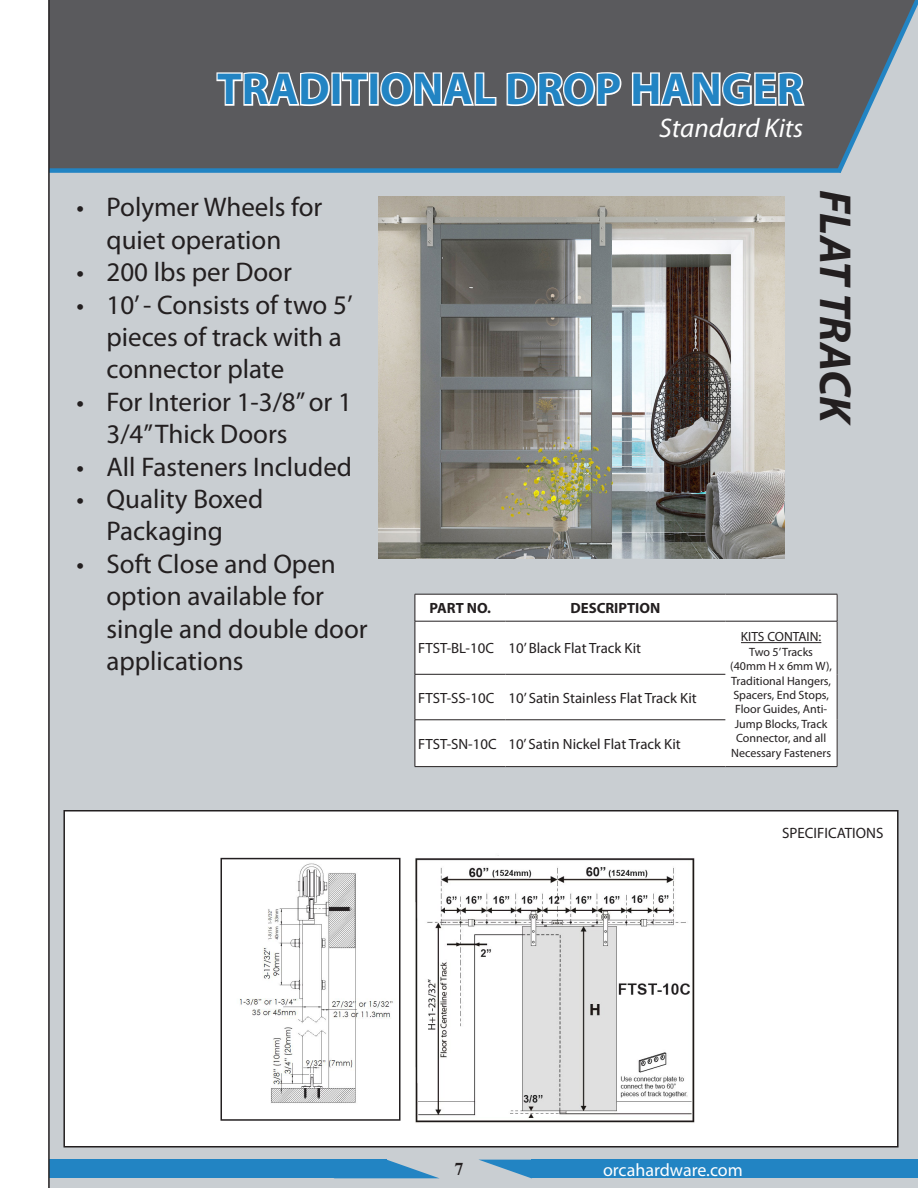
<style>
.page{position:relative;width:918px;height:1188px;background:#fff}
.page>*{position:absolute;margin:0;border:0;box-sizing:border-box;transform-origin:0 0}
.t1{font:700 45px "Myriad Pro";color:#2284c3}
.t2{font:italic 700 45px "Myriad Pro";color:#231f20}
.t3{font:27px/32.4px "Myriad Pro";color:#231f20}
.t4{font:italic 27px "Myriad Pro";color:#fff}
.t5{font:18px "Myriad Pro";color:#fff}
.t6{font:700 18px "Times New Roman";color:#231f20}
.t7{font:15px "Myriad Pro";color:#231f20}
.t8{font:14.85px "Myriad Pro";color:#231f20}
.t9{font:700 14.85px "Myriad Pro";color:#231f20}
.t10{font:13.35px "Myriad Pro";color:#231f20}
.t11{font:12px/14.4px "Myriad Pro";color:#231f20;text-align:center}
</style>
<div class="page">
<div style="left:50px;top:173px;width:868px;height:1015px;background:#c9ced2"></div>
<div style="left:0;top:0;width:841px;height:171px;background:#5a5a5d"></div>
<div style="left:0;top:1160px;width:387px;height:18px;background:#2284c3"></div>
<svg style="left:387px;top:1160px;width:53px;height:18px"></svg>
<div style="left:531px;top:1160px;width:387px;height:18px;background:#2284c3"></div>
<svg style="left:478px;top:1160px;width:53px;height:18px"></svg>
<div style="left:0;top:168px;width:841px;height:5px;background:#2284c3"></div>
<svg style="left:0;top:0;width:50px;height:1188px"></svg>
<div style="left:64px;top:811px;width:834px;height:336px;background:#fff"></div>
<div style="left:63px;top:810px;width:836px;height:338px;border:2px solid #231f20"></div>
<svg style="left:216px;top:72px;width:114px;height:34px"></svg>
<div style="left:331px;top:72px;width:10px;height:34px;border:3px solid #fff"></div>
<svg style="left:340px;top:72px;width:29px;height:34px"></svg>
<div style="left:369px;top:72px;width:10px;height:34px;border:3px solid #fff"></div>
<svg style="left:380px;top:71px;width:117px;height:36px"></svg>
<svg style="left:506px;top:71px;width:116px;height:36px"></svg>
<svg style="left:630px;top:0;width:288px;height:178px"></svg>
<img style="left:378px;top:196px;width:407px;height:363px">
<div style="left:415px;top:594px;width:422px;height:173px;background:#fff"></div>
<hr style="left:415px;top:594px;width:90px;height:1px;background:#231f20">
<svg style="left:415px;top:594px;width:1px;height:27px"></svg>
<hr style="left:505px;top:594px;width:220px;height:1px;background:#231f20">
<hr style="left:725px;top:594px;width:112px;height:1px;background:#231f20">
<svg style="left:837px;top:594px;width:1px;height:27px"></svg>
<hr style="left:415px;top:621px;width:90px;height:1px;background:#231f20">
<hr style="left:415px;top:621px;width:1px;height:53px;background:#231f20">
<hr style="left:505px;top:621px;width:220px;height:1px;background:#231f20">
<hr style="left:725px;top:621px;width:112px;height:1px;background:#231f20">
<hr style="left:725px;top:766px;width:112px;height:1px;background:#231f20">
<hr style="left:837px;top:621px;width:1px;height:53px;background:#231f20">
<hr style="left:837px;top:674px;width:1px;height:46px;background:#231f20">
<hr style="left:837px;top:720px;width:1px;height:46px;background:#231f20">
<hr style="left:415px;top:674px;width:90px;height:1px;background:#231f20">
<hr style="left:415px;top:674px;width:1px;height:46px;background:#231f20">
<hr style="left:505px;top:674px;width:220px;height:1px;background:#231f20">
<hr style="left:415px;top:720px;width:90px;height:1px;background:#231f20">
<hr style="left:415px;top:720px;width:1px;height:46px;background:#231f20">
<hr style="left:505px;top:766px;width:220px;height:1px;background:#231f20">
<hr style="left:505px;top:720px;width:220px;height:1px;background:#231f20">
<hr style="left:415px;top:766px;width:90px;height:1px;background:#231f20">
<hr style="left:741px;top:642px;width:80px;height:1px;background:#231f20">
<img style="left:239px;top:863px;width:154px;height:240px">
<div style="left:221px;top:858px;width:180px;height:263px;border:2px solid #231f20"></div>
<img style="left:415px;top:855px;width:280px;height:268px">
<p class="t1" style="left:217px;top:60px;width:588px">TRADITIONAL DROP HANGER</p>
<p class="t4" style="left:659px;top:111px;width:146px">Standard Kits</p>
<p class="t3" style="left:76px;top:191px;width:247px;text-align:center">• Polymer Wheels for quiet operation</p>
<p class="t3" style="left:76px;top:256px;width:217px">• 200 lbs per Door</p>
<p class="t3" style="left:106px;top:288px;width:248px;text-indent:-30px">• 10’ - Consists of two 5’ pieces of track with a connector plate</p>
<p class="t3" style="left:106px;top:385px;width:247px;text-indent:-30px">• For Interior 1-3/8” or 1<br>3/4” Thick Doors</p>
<p class="t3" style="left:76px;top:450px;width:277px">• All Fasteners Included</p>
<p class="t3" style="left:76px;top:482px;width:188px;text-align:center">• Quality Boxed<br>Packaging</p>
<p class="t3" style="left:106px;top:547px;width:263px;text-indent:-30px">• Soft Close and Open option available for single and double door applications</p>
<p class="t2" style="left:865px;top:190px;width:237px;rotate:90deg">FLAT TRACK</p>
<p class="t9" style="left:430px;top:599px;width:63px">PART NO.</p>
<p class="t9" style="left:570px;top:599px;width:91px">DESCRIPTION</p>
<p class="t8" style="left:418px;top:639px;width:77px">FTST-BL-10C</p>
<p class="t8" style="left:509px;top:639px;width:134px">10’ Black Flat Track Kit</p>
<p class="t8" style="left:418px;top:688px;width:78px">FTST-SS-10C</p>
<p class="t8" style="left:509px;top:688px;width:190px">10’ Satin Stainless Flat Track Kit</p>
<p class="t8" style="left:418px;top:735px;width:80px">FTST-SN-10C</p>
<p class="t8" style="left:508px;top:735px;width:174px">10’ Satin Nickel Flat Track Kit</p>
<p class="t10" style="left:741px;top:629px;width:82px">KITS CONTAIN:</p>
<p class="t11" style="left:730px;top:644px;width:103px">Two 5’ Tracks (40mm H x 6mm W),<br>Traditional Hangers,<br>Spacers, End Stops,<br>Floor Guides, Anti-<br>Jump Blocks, Track<br>Connector, and all<br>Necessary Fasteners</p>
<p class="t7" style="left:782px;top:824px;width:103px">SPECIFICATIONS</p>
<p class="t6" style="left:454px;top:1156px;width:10px">7</p>
<p class="t5" style="left:603px;top:1159px;width:141px">orcahardware.com</p>
</div>
